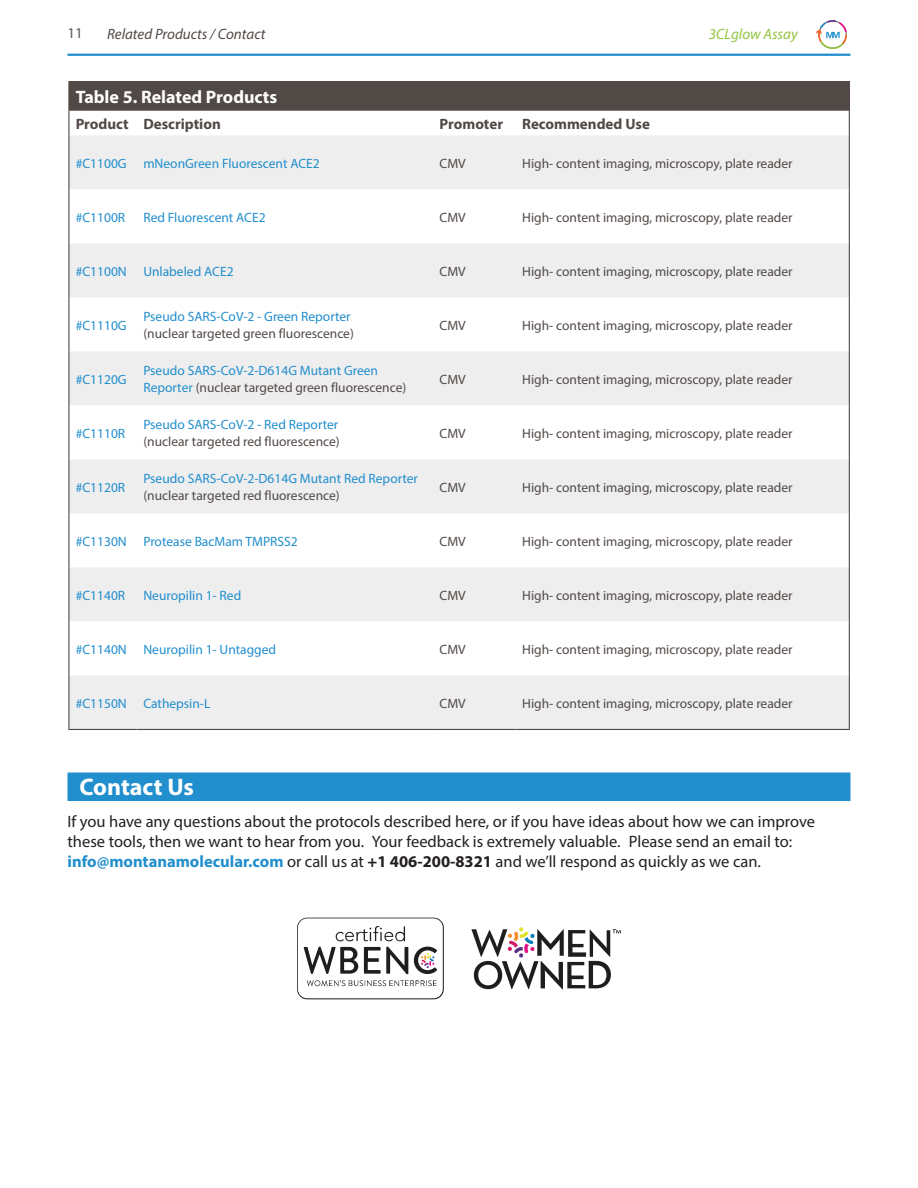
<style>
.page{position:relative;width:918px;height:1188px;background:#fff}
.page>*{position:absolute;margin:0;border:0;box-sizing:border-box;transform-origin:0 0}
.t1{font:700 24px "Myriad Pro";color:#fff}
.t2{font:700 18px "Myriad Pro";color:#fff}
.t3{font:16.5px/19.8px "Myriad Pro";color:#231f20}
.t4{font:700 15px "Myriad Pro";color:#514946}
.t5{font:italic 15px "Myriad Pro";color:#514946}
.t6{font:italic 15px "Myriad Pro";color:#92c43e}
.t7{font:15px "Myriad Pro";color:#57585a}
.t8{font:13.5px "Myriad Pro";color:#514946}
.t9{font:13.5px/16.2px "Myriad Pro";color:#218ecd}
.s1{color:#514946}
.s2{font-weight:700;color:#218ecd}
.s3{font-weight:700}
</style>
<div class="page">
<hr style="left:68px;top:54px;width:782px;height:2px;background:#218ecd">
<svg style="left:816px;top:20px;width:31px;height:29px"></svg>
<div style="left:68px;top:772px;width:782px;height:29px;background:#218ecd"></div>
<div style="left:69px;top:82px;width:780px;height:29px;background:#514946"></div>
<svg style="left:70px;top:135px;width:779px;height:594px;fill:#eeeeef"></svg>
<hr style="left:68px;top:111px;width:2px;height:24px;background:#514946">
<hr style="left:68px;top:135px;width:2px;height:54px;background:#514946">
<hr style="left:68px;top:189px;width:2px;height:54px;background:#514946">
<hr style="left:68px;top:243px;width:2px;height:54px;background:#514946">
<hr style="left:68px;top:297px;width:2px;height:54px;background:#514946">
<hr style="left:68px;top:351px;width:2px;height:54px;background:#514946">
<hr style="left:68px;top:405px;width:2px;height:54px;background:#514946">
<hr style="left:849px;top:135px;width:1px;height:54px;background:#514946">
<hr style="left:849px;top:189px;width:1px;height:54px;background:#514946">
<hr style="left:849px;top:243px;width:1px;height:54px;background:#514946">
<hr style="left:849px;top:297px;width:1px;height:54px;background:#514946">
<hr style="left:849px;top:351px;width:1px;height:54px;background:#514946">
<hr style="left:849px;top:405px;width:1px;height:54px;background:#514946">
<hr style="left:68px;top:81px;width:69px;height:1px;background:#514946">
<hr style="left:68px;top:82px;width:2px;height:29px;background:#514946">
<hr style="left:137px;top:81px;width:296px;height:1px;background:#514946">
<hr style="left:433px;top:81px;width:82px;height:1px;background:#514946">
<hr style="left:515px;top:81px;width:335px;height:1px;background:#514946">
<svg style="left:849px;top:82px;width:1px;height:53px"></svg>
<hr style="left:68px;top:459px;width:2px;height:54px;background:#514946">
<hr style="left:849px;top:459px;width:1px;height:54px;background:#514946">
<hr style="left:68px;top:513px;width:2px;height:54px;background:#514946">
<hr style="left:849px;top:513px;width:1px;height:54px;background:#514946">
<hr style="left:68px;top:567px;width:2px;height:54px;background:#514946">
<hr style="left:849px;top:567px;width:1px;height:54px;background:#514946">
<hr style="left:68px;top:621px;width:2px;height:54px;background:#514946">
<hr style="left:849px;top:621px;width:1px;height:54px;background:#514946">
<hr style="left:68px;top:675px;width:2px;height:54px;background:#514946">
<hr style="left:849px;top:675px;width:1px;height:54px;background:#514946">
<hr style="left:68px;top:729px;width:69px;height:1px;background:#514946">
<hr style="left:137px;top:729px;width:296px;height:1px;background:#514946">
<hr style="left:433px;top:729px;width:82px;height:1px;background:#514946">
<hr style="left:515px;top:729px;width:335px;height:1px;background:#514946">
<svg style="left:471px;top:927px;width:150px;height:62px"></svg>
<svg style="left:297px;top:918px;width:147px;height:81px"></svg>
<p class="t7" style="left:68px;top:24px;width:17px">11</p>
<p class="t5" style="left:107px;top:25px;width:160px">Related Products / Contact</p>
<p class="t6" style="left:709px;top:25px;width:90px">3CLglow Assay</p>
<h2 class="t2" style="left:76px;top:85px;width:203px">Table 5. Related Products</h2>
<p class="t4" style="left:76px;top:114px;width:147px">Product Description</p>
<p class="t4" style="left:440px;top:114px;width:65px">Promoter</p>
<p class="t4" style="left:522px;top:114px;width:129px">Recommended Use</p>
<p class="t9" style="left:76px;top:155px;width:246px">#C1100G mNeonGreen Fluorescent ACE2</p>
<p class="t8" style="left:440px;top:155px;width:28px">CMV</p>
<p class="t8" style="left:522px;top:155px;width:272px">High- content imaging, microscopy, plate reader</p>
<p class="t9" style="left:76px;top:209px;width:51px">#C1100R</p>
<p class="t9" style="left:143px;top:209px;width:124px">Red Fluorescent ACE2</p>
<p class="t8" style="left:440px;top:209px;width:28px">CMV</p>
<p class="t8" style="left:522px;top:209px;width:272px">High- content imaging, microscopy, plate reader</p>
<p class="t9" style="left:76px;top:263px;width:159px">#C1100N Unlabeled ACE2</p>
<p class="t8" style="left:440px;top:263px;width:28px">CMV</p>
<p class="t8" style="left:522px;top:263px;width:272px">High- content imaging, microscopy, plate reader</p>
<p class="t9" style="left:76px;top:317px;width:52px">#C1110G</p>
<p class="t9" style="left:143px;top:309px;width:209px">Pseudo SARS-CoV-2 - Green Reporter</p>
<p class="t8" style="left:143px;top:325px;width:212px">(nuclear targeted green fluorescence)</p>
<p class="t8" style="left:440px;top:317px;width:28px">CMV</p>
<p class="t8" style="left:522px;top:317px;width:272px">High- content imaging, microscopy, plate reader</p>
<p class="t9" style="left:76px;top:371px;width:52px">#C1120G</p>
<p class="t9" style="left:143px;top:363px;width:264px">Pseudo SARS-CoV-2-D614G Mutant Green<br>Reporter <span class="s1">(nuclear targeted green fluorescence)</span></p>
<p class="t8" style="left:440px;top:371px;width:28px">CMV</p>
<p class="t8" style="left:522px;top:371px;width:272px">High- content imaging, microscopy, plate reader</p>
<p class="t9" style="left:76px;top:425px;width:51px">#C1110R</p>
<p class="t9" style="left:143px;top:417px;width:196px">Pseudo SARS-CoV-2 - Red Reporter</p>
<p class="t8" style="left:143px;top:433px;width:198px">(nuclear targeted red fluorescence)</p>
<p class="t8" style="left:440px;top:425px;width:28px">CMV</p>
<p class="t8" style="left:522px;top:425px;width:272px">High- content imaging, microscopy, plate reader</p>
<p class="t9" style="left:76px;top:479px;width:51px">#C1120R</p>
<p class="t9" style="left:143px;top:471px;width:276px">Pseudo SARS-CoV-2-D614G Mutant Red Reporter</p>
<p class="t8" style="left:143px;top:487px;width:198px">(nuclear targeted red fluorescence)</p>
<p class="t8" style="left:440px;top:479px;width:28px">CMV</p>
<p class="t8" style="left:522px;top:479px;width:272px">High- content imaging, microscopy, plate reader</p>
<p class="t9" style="left:76px;top:533px;width:224px">#C1130N Protease BacMam TMPRSS2</p>
<p class="t8" style="left:440px;top:533px;width:28px">CMV</p>
<p class="t8" style="left:522px;top:533px;width:272px">High- content imaging, microscopy, plate reader</p>
<p class="t9" style="left:76px;top:587px;width:51px">#C1140R</p>
<p class="t9" style="left:143px;top:587px;width:99px">Neuropilin 1- Red</p>
<p class="t8" style="left:440px;top:587px;width:28px">CMV</p>
<p class="t8" style="left:522px;top:587px;width:272px">High- content imaging, microscopy, plate reader</p>
<p class="t9" style="left:76px;top:641px;width:202px">#C1140N Neuropilin 1- Untagged</p>
<p class="t8" style="left:440px;top:641px;width:28px">CMV</p>
<p class="t8" style="left:522px;top:641px;width:272px">High- content imaging, microscopy, plate reader</p>
<p class="t9" style="left:76px;top:695px;width:136px">#C1150N Cathepsin-L</p>
<p class="t8" style="left:440px;top:695px;width:28px">CMV</p>
<p class="t8" style="left:522px;top:695px;width:272px">High- content imaging, microscopy, plate reader</p>
<h1 class="t1" style="left:80px;top:771px;width:116px">Contact Us</h1>
<p class="t3" style="left:67px;top:811px;width:749px">If you have any questions about the protocols described here, or if you have ideas about how we can improve these tools, then we want to hear from you. Your feedback is extremely valuable. Please send an email to: <span class="s2">info@montanamolecular.com</span> or call us at <span class="s3">+1 406-200-8321</span> and we’ll respond as quickly as we can.</p>
</div>
